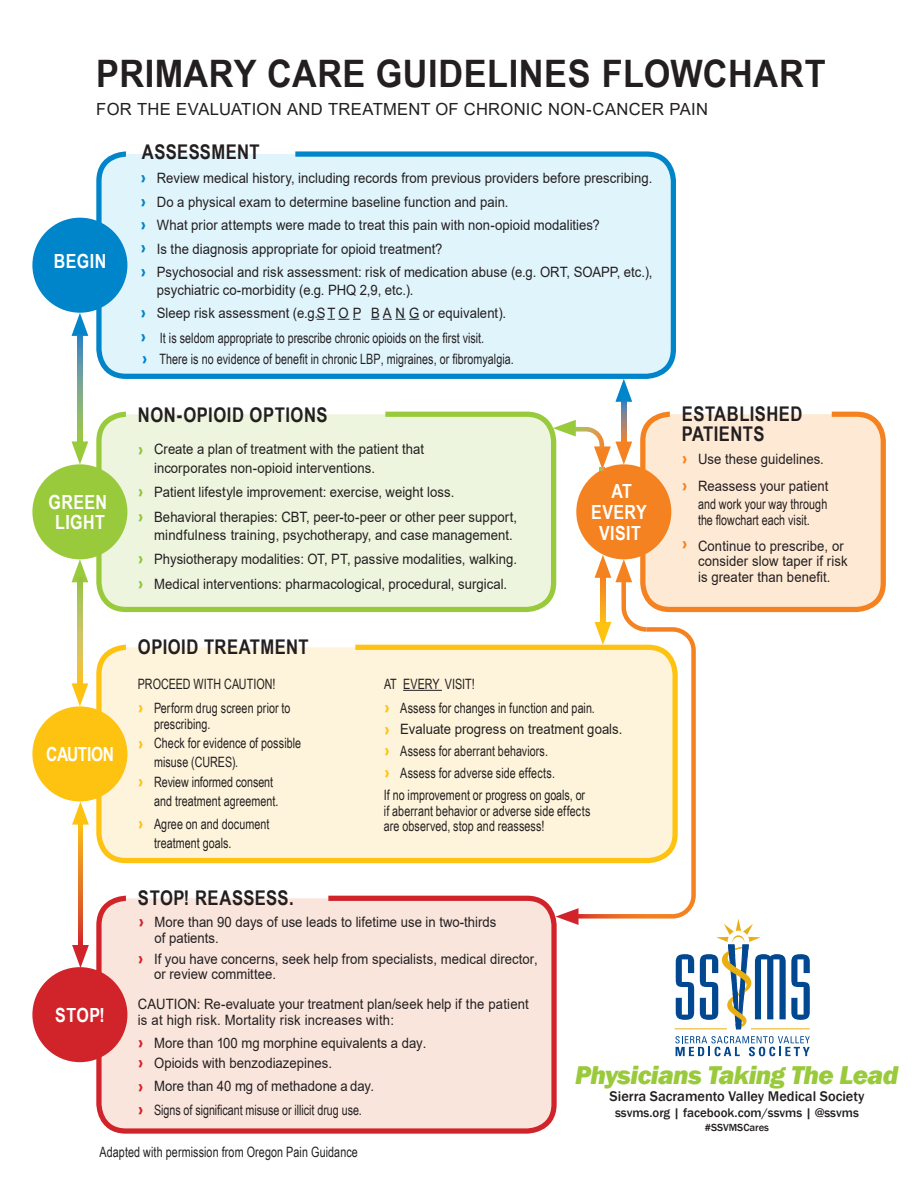
<style>
.page{position:relative;width:918px;height:1188px;background:#fff}
.page>*{position:absolute;margin:0;border:0;box-sizing:border-box;transform-origin:0 0}
.t1{font:700 37.8px "Arial Narrow";letter-spacing:.01em;color:#231f20;scale:1.1 1}
.t2{font:italic 800 26.55px "Franklin Gothic";letter-spacing:-.025em;color:#99ca3b}
.t3{font:700 20.25px/19.5px "Arial Narrow";letter-spacing:.025em;color:#231f20}
.t4{font:700 19.5px/21px "Arial Narrow";letter-spacing:.02em;color:#fff;text-align:center}
.t5{font:700 19.5px "Arial Narrow";letter-spacing:-.02em;color:#fff}
.t6{font:16.8px "Arial";letter-spacing:.015em;color:#231f20}
.t7{font:500 14.4px "Franklin Gothic";color:#231f20}
.t8{font:14.25px/23.4px "Arial";letter-spacing:.005em;color:#231f20;scale:.92 1}
.t9{font:14.25px/15.8px "Arial Narrow";letter-spacing:.005em;color:#231f20;scale:.92 1}
.t10{font:500 12.9px "Franklin Gothic";color:#231f20}
.t11{font:500 10.65px "Franklin Gothic";color:#231f20}
.s1{font-family:"Bauhaus 93";font-size:21.75px;color:#0084ca}
.s2{font-family:"Bauhaus 93";font-size:21.75px;color:#95c23c}
.s3{font-family:"Bauhaus 93";font-size:21.75px;color:#fec210}
.s4{font-family:"Bauhaus 93";font-size:21.75px;color:#d1232a}
.s5{font-family:"Bauhaus 93";font-size:21.75px;color:#f58220}
</style>
<div class="page">
<div style="left:96px;top:151px;width:580px;height:228px;background:#e0f4fc;border:5px solid #0084ca;border-radius:27px"></div>
<div style="left:96px;top:412px;width:460px;height:200px;background:#edf5df;border:5px solid #99ca3b;border-radius:27px"></div>
<div style="left:640px;top:412px;width:246px;height:200px;background:#fee9d5;border:5px solid #f58220;border-radius:27px"></div>
<div style="left:96px;top:645px;width:582px;height:218px;background:#fef4db;border:5px solid #fec210;border-radius:27px"></div>
<div style="left:96px;top:896px;width:461px;height:238px;background:#f9e5dc;border:5px solid #d1232a;border-radius:27px"></div>
<div style="left:32px;top:218px;width:95px;height:95px;background:#0084ca;border-radius:50%"></div>
<div style="left:32px;top:464px;width:95px;height:95px;background:#99ca3b;border-radius:50%"></div>
<div style="left:32px;top:706px;width:95px;height:95px;background:#fec210;border-radius:50%"></div>
<div style="left:32px;top:967px;width:95px;height:95px;background:#d1232a;border-radius:50%"></div>
<div style="left:576px;top:464px;width:95px;height:95px;background:#f58220;border-radius:50%"></div>
<svg style="left:317px;top:319px;width:43px;height:1px"></svg>
<svg style="left:371px;top:319px;width:48px;height:1px"></svg>
<hr style="left:403px;top:690px;width:39px;height:1px;background:#231f20">
<svg style="left:675px;top:1036px;width:135px;height:20px"></svg>
<svg style="left:72px;top:802px;width:17px;height:23px"></svg>
<svg style="left:72px;top:945px;width:17px;height:23px"></svg>
<svg style="left:72px;top:559px;width:16px;height:23px"></svg>
<svg style="left:72px;top:683px;width:16px;height:23px"></svg>
<svg style="left:72px;top:313px;width:16px;height:23px"></svg>
<svg style="left:72px;top:441px;width:16px;height:23px"></svg>
<svg style="left:615px;top:379px;width:17px;height:23px"></svg>
<svg style="left:78px;top:335px;width:4px;height:107px"></svg>
<svg style="left:78px;top:578px;width:4px;height:107px"></svg>
<svg style="left:78px;top:824px;width:5px;height:121px"></svg>
<svg style="left:622px;top:401px;width:4px;height:19px"></svg>
<svg style="left:553px;top:420px;width:79px;height:51px"></svg>
<svg style="left:555px;top:555px;width:255px;height:475px"></svg>
<h1 class="t1" style="left:96px;top:45px;width:665px">PRIMARY CARE GUIDELINES FLOWCHART</h1>
<p class="t6" style="left:96px;top:97px;width:613px">FOR THE EVALUATION AND TREATMENT OF CHRONIC NON-CANCER PAIN</p>
<h3 class="t4" style="left:54px;top:250px;width:54px">BEGIN</h3>
<h3 class="t4" style="left:49px;top:492px;width:60px;line-height:19.5px">GREEN<br>LIGHT</h3>
<h3 class="t5" style="left:46px;top:739px;width:69px">CAUTION</h3>
<h3 class="t4" style="left:55px;top:1003px;width:51px">STOP!</h3>
<h3 class="t3" style="left:142px;top:141px;width:120px">ASSESSMENT</h3>
<p class="t8" style="left:141px;top:167px;width:558px"><span class="s1">›</span> Review medical history, including records from previous providers before prescribing. <span class="s1">›</span> Do a physical exam to determine baseline function and pain.<br><span class="s1">›</span> What prior attempts were made to treat this pain with non-opioid modalities?<br><span class="s1">›</span> Is the diagnosis appropriate for opioid treatment?<br><span class="s1">›</span> Psychosocial and risk assessment: risk of medication abuse (e.g. ORT, SOAPP, etc.),</p>
<p class="t8" style="left:141px;top:278px;width:399px;text-indent:16px">psychiatric co-morbidity (e.g. PHQ 2,9, etc.).<br><span class="s1">›</span> Sleep risk assessment (e.g.ST O P B A N G or equivalent).</p>
<p class="t9" style="left:141px;top:330px;width:375px"><span class="s1">›</span> It is seldom appropriate to prescribe chronic opioids on the first visit.</p>
<p class="t9" style="left:142px;top:350px;width:406px"><span class="s1">›</span> There is no evidence of benefit in chronic LBP, migraines, or fibromyalgia.</p>
<h3 class="t3" style="left:138px;top:404px;width:191px">NON-OPIOID OPTIONS</h3>
<p class="t8" style="left:154px;top:440px;width:295px;line-height:18.8px;text-indent:-16px"><span class="s2">›</span> Create a plan of treatment with the patient that incorporates non-opioid interventions.</p>
<p class="t8" style="left:138px;top:480px;width:414px;line-height:24.2px"><span class="s2">›</span> Patient lifestyle improvement: exercise, weight loss.<br><span class="s2">›</span> Behavioral therapies: CBT, peer-to-peer or other peer support,</p>
<p class="t8" style="left:138px;top:523px;width:414px;line-height:24.2px;text-indent:16px">mindfulness training, psychotherapy, and case management. <span class="s2">›</span> Physiotherapy modalities: OT, PT, passive modalities, walking. <span class="s2">›</span> Medical interventions: pharmacological, procedural, surgical.</p>
<h3 class="t4" style="left:591px;top:480px;width:57px">AT<br>EVERY<br>VISIT</h3>
<h3 class="t3" style="left:138px;top:637px;width:172px">OPIOID TREATMENT</h3>
<p class="t9" style="left:138px;top:672px;width:167px;line-height:24.2px">PROCEED WITH CAUTION!<br><span class="s3">›</span> Perform drug screen prior to</p>
<p class="t9" style="left:154px;top:716px;width:63px">prescribing.</p>
<p class="t9" style="left:138px;top:735px;width:179px"><span class="s3">›</span> Check for evidence of possible</p>
<p class="t9" style="left:154px;top:754px;width:93px">misuse (CURES).</p>
<p class="t9" style="left:154px;top:772px;width:137px;line-height:18.8px;text-indent:-16px"><span class="s3">›</span> Review informed consent and treatment agreement.</p>
<p class="t9" style="left:154px;top:814px;width:127px;line-height:18.8px;text-indent:-16px"><span class="s3">›</span> Agree on and document treatment goals.</p>
<h3 class="t3" style="left:138px;top:888px;width:157px">STOP! REASSESS.</h3>
<p class="t9" style="left:384px;top:672px;width:231px;line-height:23.4px">AT EVERY VISIT!<br><span class="s3">›</span> Assess for changes in function and pain.</p>
<p class="t8" style="left:384px;top:718px;width:261px"><span class="s3">›</span> Evaluate progress on treatment goals.</p>
<p class="t9" style="left:384px;top:740px;width:220px;line-height:21.8px"><span class="s3">›</span> Assess for aberrant behaviors.<br><span class="s3">›</span> Assess for adverse side effects.<br>If no improvement or progress on goals, or</p>
<p class="t9" style="left:384px;top:802px;width:226px">if aberrant behavior or adverse side effects are observed, stop and reassess!</p>
<p class="t8" style="left:155px;top:914px;width:373px;line-height:15.8px;text-indent:-16px"><span class="s4">›</span> More than 90 days of use leads to lifetime use in two-thirds of patients.</p>
<h3 class="t3" style="left:682px;top:403px;width:122px">ESTABLISHED<br>PATIENTS</h3>
<p class="t8" style="left:682px;top:445px;width:161px;line-height:27.3px"><span class="s5">›</span> Use these guidelines. <span class="s5">›</span> Reassess your patient</p>
<p class="t9" style="left:698px;top:496px;width:142px">and work your way through the flowchart each visit.</p>
<p class="t8" style="left:698px;top:538px;width:164px;line-height:15.8px;text-indent:-16px"><span class="s5">›</span> Continue to prescribe, or consider slow taper if risk is greater than benefit.</p>
<p class="t8" style="left:154px;top:951px;width:419px;line-height:15.8px;text-indent:-16px"><span class="s4">›</span> If you have concerns, seek help from specialists, medical director, or review committee.</p>
<p class="t8" style="left:138px;top:996px;width:427px;line-height:15.8px">CAUTION: Re-evaluate your treatment plan/seek help if the patient is at high risk. Mortality risk increases with:</p>
<p class="t8" style="left:138px;top:1032px;width:315px;line-height:20.5px"><span class="s4">›</span> More than 100 mg morphine equivalents a day. <span class="s4">›</span> Opioids with benzodiazepines.</p>
<p class="t8" style="left:138px;top:1075px;width:258px"><span class="s4">›</span> More than 40 mg of methadone a day.</p>
<p class="t9" style="left:138px;top:1101px;width:245px"><span class="s4">›</span> Signs of significant misuse or illicit drug use.</p>
<h2 class="t2" style="left:575px;top:1057px;width:325px">Physicians Taking The Lead</h2>
<p class="t7" style="left:610px;top:1088px;width:256px">Sierra Sacramento Valley Medical Society</p>
<p class="t10" style="left:615px;top:1105px;width:245px">ssvms.org | facebook.com/ssvms | @ssvms</p>
<p class="t11" style="left:705px;top:1120px;width:66px">#SSVMSCares</p>
<p class="t9" style="left:100px;top:1143px;width:282px">Adapted with permission from Oregon Pain Guidance</p>
</div>
